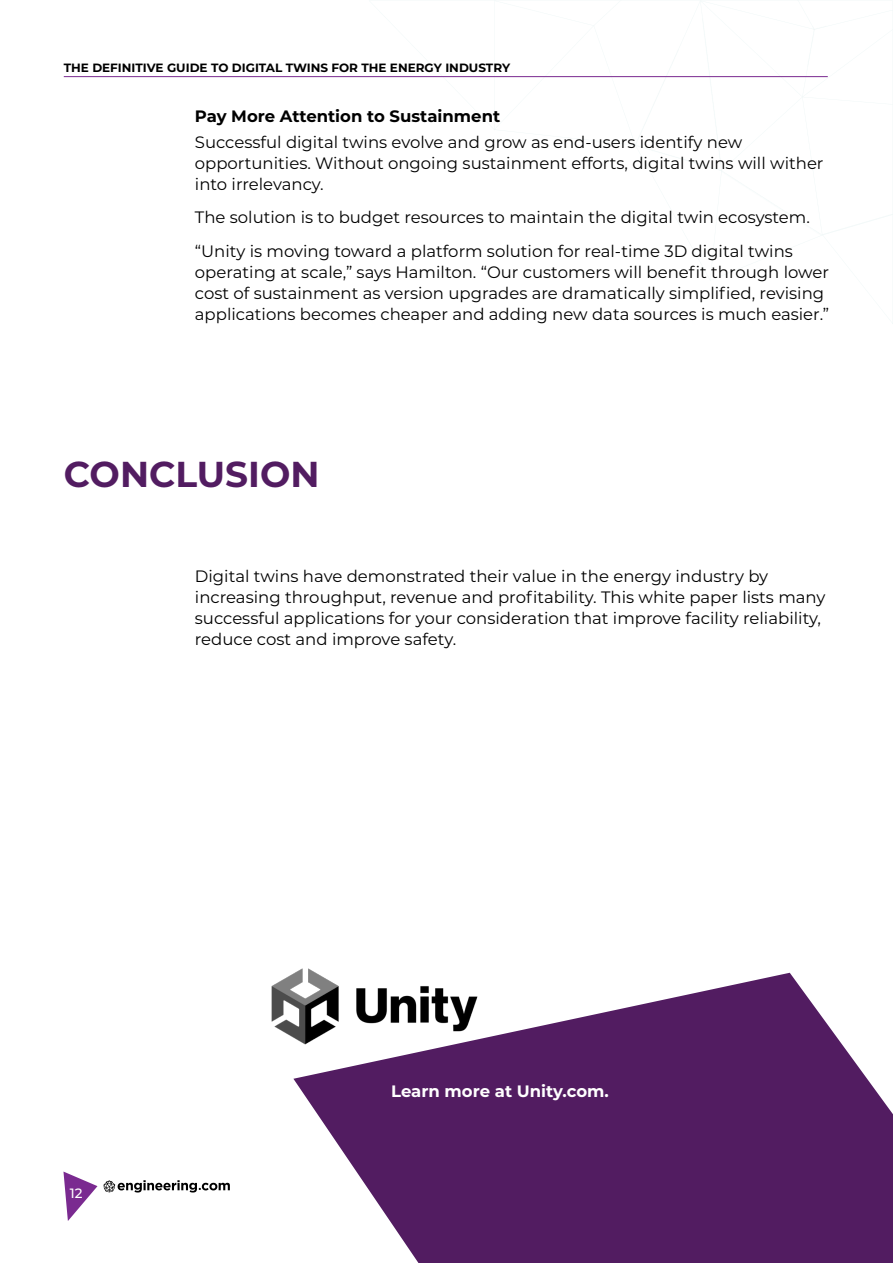
<style>
.page{position:relative;width:893px;height:1263px;background:#fff}
.page>*{position:absolute;margin:0;border:0;box-sizing:border-box;transform-origin:0 0}
.t1{font:700 36px "Montserrat";color:#521c61}
.t2{font:16.5px/21px "Montserrat";color:#000}
.t3{font:700 16.5px "Montserrat";color:#000}
.t4{font:700 16.5px "Montserrat";color:#fff}
.t5{font:500 13.5px "Montserrat";color:#fff}
.t6{font:700 12px "Montserrat";color:#000}
</style>
<div class="page">
<svg style="left:63px;top:1171px;width:34px;height:50px"></svg>
<hr style="left:64px;top:76px;width:764px;height:1px;background:#7a2a90">
<svg style="left:104px;top:1180px;width:126px;height:12px"></svg>
<svg style="left:293px;top:973px;width:600px;height:290px;fill:#521c61"></svg>
<img style="left:271px;top:968px;width:215px;height:100px">
<p class="t6" style="left:64px;top:59px;width:448px">THE DEFINITIVE GUIDE TO DIGITAL TWINS FOR THE ENERGY INDUSTRY</p>
<p class="t3" style="left:195px;top:105px;width:307px">Pay More Attention to Sustainment</p>
<p class="t2" style="left:195px;top:131px;width:630px">Successful digital twins evolve and grow as end-users identify new opportunities. Without ongoing sustainment efforts, digital twins will wither into irrelevancy.</p>
<p class="t2" style="left:195px;top:200px;width:616px;line-height:33.8px">The solution is to budget resources to maintain the digital twin ecosystem. “Unity is moving toward a platform solution for real-time 3D digital twins</p>
<p class="t2" style="left:195px;top:261px;width:636px">operating at scale,” says Hamilton. “Our customers will benefit through lower cost of sustainment as version upgrades are dramatically simplified, revising applications becomes cheaper and adding new data sources is much easier.”</p>
<h1 class="t1" style="left:64px;top:448px;width:257px">CONCLUSION</h1>
<p class="t2" style="left:195px;top:565px;width:632px">Digital twins have demonstrated their value in the energy industry by increasing throughput, revenue and profitability. This white paper lists many successful applications for your consideration that improve facility reliability, reduce cost and improve safety.</p>
<p class="t5" style="left:70px;top:1184px;width:14px">12</p>
<p class="t4" style="left:391px;top:1079px;width:219px">Learn more at Unity.com.</p>
</div>
